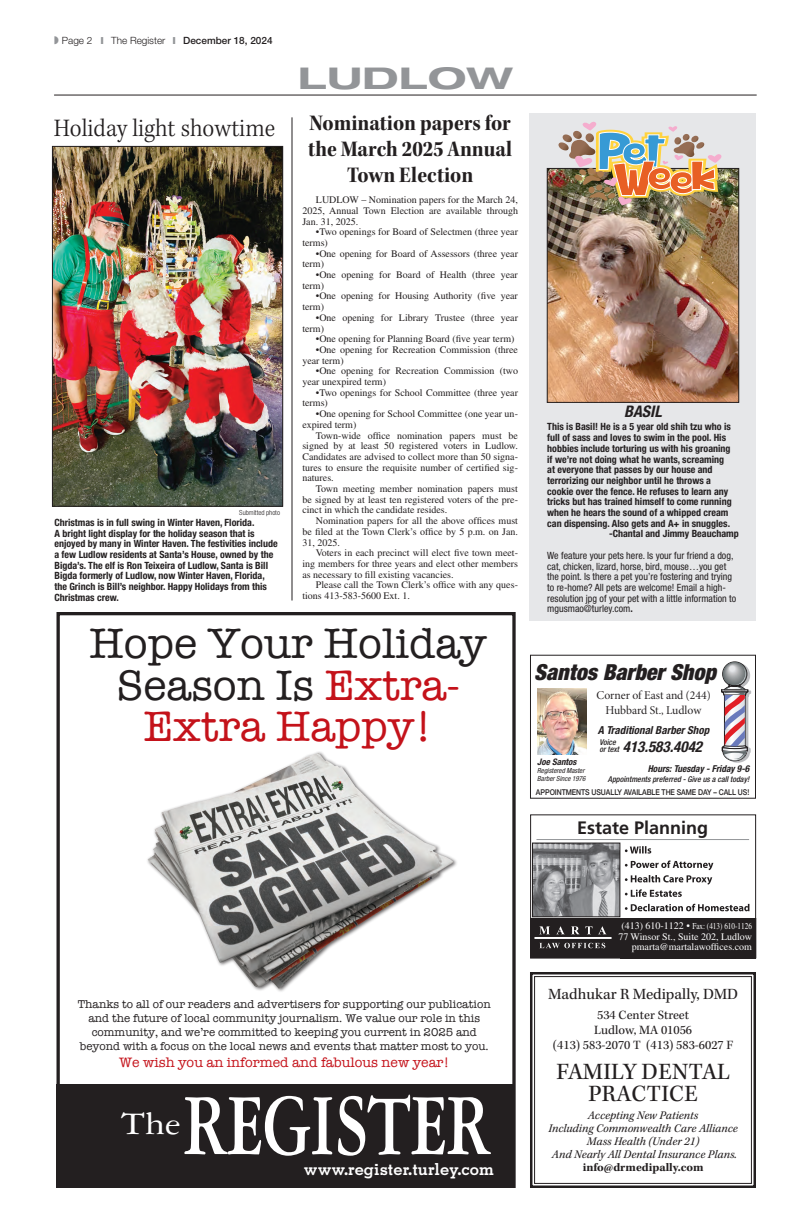
<style>
.page{position:relative;width:810px;height:1224px;background:#fff}
.page>*{position:absolute;margin:0;border:0;box-sizing:border-box;transform-origin:0 0}
.t1{font:700 92.9px "Garamond 3 LT Std";letter-spacing:-.01em;color:#fff;scale:.71 1}
.t2{font:43.8px/41.4px "American Typewriter";color:#231f20;text-align:center}
.t3{font:34.4px "Garamond 3 LT Std";color:#fff;scale:1.16 1}
.t4{font:700 expanded 30px "Helvetica Neue LT Std";color:#939598;scale:1.35 1}
.lr_-_brief_headline2{font:26px "Kepler Std Light Scn";color:#231f20}
.t5{font:24px/22px "Kepler Std";letter-spacing:.01em;color:#231f20;text-align:center}
.lr_-_brief_headline2-2{font:23px/26px "Kepler Std Bold Scn Subh";color:#231f20;text-align:center}
.t6{font:italic 900 condensed 22.1px "Helvetica Neue LT Std";color:#231f20}
.t7{font:700 18px "Frutiger LT Std";color:#231f20}
.t8{font:700 16.6px "Memphis LT Std";color:#fff}
.t9{font:16px "Kepler Std";color:#231f20}
.lr_-_cutline{font:italic 700 condensed 16px "Helvetica Neue LT Std";color:#231f20}
.t10{font:italic 700 condensed 15px "Helvetica Neue LT Std";color:#231f20}
.t11{font:14.1px "American Typewriter";color:#c4121a}
.t12{font:13px/15px "Kepler Std";color:#231f20;text-align:center}
.t13{font:italic 12px/13px "Kepler Std";color:#231f20;text-align:center}
.t14{font:12px/14.4px "Minion Pro Subh";letter-spacing:-.005em;color:#231f20;text-align:center}
.t15{font:11.6px/14.1px "American Typewriter";color:#231f20;text-align:center}
.t16{font:italic 700 condensed 11px "Helvetica Neue LT Std";color:#231f20}
.lr_-_body_text{font:10px/10.7px "Times LT Std";color:#231f20}
.lr_-_cutline-2{font:700 condensed 10px/10.7px "Helvetica Neue LT Std";color:#231f20}
.lr_-_cutline-3{font:condensed 10px/10.7px "Helvetica Neue LT Std";color:#231f20}
.t17{font:10px/10px "Times LT Std";color:#fff;text-align:right}
.t18{font:300 10px "Helvetica Neue LT Std";color:#231f20}
.t19{font:italic 700 condensed 9.5px "Helvetica Neue LT Std";color:#231f20}
.t20{font:9px "Times LT Std";color:#fff;scale:.8 1}
.t21{font:italic 700 condensed 9px "Helvetica Neue LT Std";color:#231f20}
.t22{font:500 8px/13px "Helvetica Neue LT Std";letter-spacing:-.01em;color:#231f20;text-align:right;scale:.87 1}
.t23{font:italic 500 condensed 8px/7px "Helvetica Neue LT Std";color:#231f20}
.t24{font:italic condensed 7px/8.4px "Helvetica Neue LT Std";color:#231f20}
.lr_-_photo_credit{font:300 condensed 7px "Helvetica Neue LT Std";color:#231f20}
.s1{color:#939598}
.s2{font-weight:500}
.s3{color:#c4121a}
.s4{font-weight:700}
.s5{font-style:italic;font-stretch:condensed}
.s6{font-size:10px}
.s7{font-weight:700;font-style:normal}
</style>
<div class="page">
<hr style="left:54px;top:95px;width:702px;height:1px;background:#231f20">
<div style="left:530px;top:114px;width:226px;height:507px;background:#e6e7e9"></div>
<img style="left:549px;top:170px;width:188px;height:231px">
<div style="left:547px;top:168px;width:192px;height:235px;border:1px solid #231f20"></div>
<div style="left:57px;top:612px;width:459px;height:576px;border:3px solid #231f20"></div>
<div style="left:145px;top:751px;width:313px;height:242px;background:#231f20;opacity:.75"></div>
<img style="left:256px;top:753px;width:62px;height:29px">
<div style="left:56px;top:1084px;width:460px;height:104px;background:#231f20"></div>
<img style="left:537px;top:689px;width:49px;height:66px">
<svg style="left:721px;top:661px;width:30px;height:102px"></svg>
<div style="left:530px;top:655px;width:226px;height:144px;border:1px solid #231f20"></div>
<svg style="left:530px;top:972px;width:226px;height:216px"></svg>
<div style="left:534px;top:976px;width:218px;height:208px;border:1px solid #231f20"></div>
<hr style="left:536px;top:839px;width:213px;height:1px;background:#939598">
<svg style="left:530px;top:844px;width:226px;height:114px"></svg>
<hr style="left:534px;top:937px;width:78px;height:2px;background:#fff">
<div style="left:620px;top:920px;width:136px;height:38px;background:#231f20"></div>
<img style="left:558px;top:121px;width:167px;height:84px">
<img style="left:54px;top:148px;width:227px;height:357px">
<div style="left:52px;top:146px;width:231px;height:361px;border:1px solid #231f20"></div>
<hr style="left:292px;top:117px;width:1px;height:484px;background:#231f20">
<p class="t18" style="left:54px;top:35px;width:220px"><span class="s1">◗</span> Page 2 <span class="s1">❙</span> The Register <span class="s1">❙</span> <span class="s2">December 18, 2024</span></p>
<p class="t4" style="left:298px;top:60px;width:161px">LUDLOW</p>
<p class="lr_-_brief_headline2" style="left:54px;top:113px;width:223px">Holiday light showtime</p>
<p class="lr_-_brief_headline2-2" style="left:308px;top:110px;width:205px">Nomination papers for the March 2025 Annual<br>Town Election</p>
<p class="lr_-_body_text" style="left:302px;top:194px;width:217px;text-align:justify;text-indent:14px">LUDLOW – Nomination papers for the March 24, 2025, Annual Town Election are available through Jan. 31, 2025.</p>
<p class="lr_-_body_text" style="left:302px;top:227px;width:217px;text-indent:14px">•Two openings for Board of Selectmen (three year terms)</p>
<p class="lr_-_body_text" style="left:302px;top:248px;width:217px;text-indent:14px">•One opening for Board of Assessors (three year term)</p>
<p class="lr_-_body_text" style="left:302px;top:269px;width:217px;text-indent:14px">•One opening for Board of Health (three year term)</p>
<p class="lr_-_body_text" style="left:302px;top:291px;width:217px;text-indent:14px">•One opening for Housing Authority (five year term)</p>
<p class="lr_-_body_text" style="left:302px;top:312px;width:217px;text-indent:14px">•One opening for Library Trustee (three year term)</p>
<p class="lr_-_body_text" style="left:316px;top:334px;width:200px">•One opening for Planning Board (five year term)</p>
<p class="lr_-_body_text" style="left:302px;top:344px;width:217px;text-indent:14px">•One opening for Recreation Commission (three year term)</p>
<p class="lr_-_body_text" style="left:302px;top:366px;width:217px;text-indent:14px">•One opening for Recreation Commission (two year unexpired term)</p>
<p class="lr_-_body_text" style="left:302px;top:387px;width:217px;text-indent:14px">•Two openings for School Committee (three year terms)</p>
<p class="lr_-_body_text" style="left:302px;top:408px;width:217px;text-indent:13px">•One opening for School Committee (one year un&shy;expired term)</p>
<p class="lr_-_body_text" style="left:302px;top:430px;width:217px;text-align:justify;text-indent:14px">Town-wide office nomination papers must be signed by at least 50 registered voters in Ludlow.<br>Candidates are advised to collect more than 50 signa&shy;tures to ensure the requisite number of certified sig&shy;natures.</p>
<p class="lr_-_body_text" style="left:302px;top:483px;width:217px;text-align:justify;text-indent:14px">Town meeting member nomination papers must be signed by at least ten registered voters of the pre&shy;cinct in which the candidate resides.</p>
<p class="lr_-_body_text" style="left:302px;top:515px;width:217px;text-align:justify;text-indent:14px">Nomination papers for all the above offices must be filed at the Town Clerk’s office by 5 p.m. on Jan.<br>31, 2025.</p>
<p class="lr_-_body_text" style="left:302px;top:548px;width:217px;text-align:justify;text-indent:14px">Voters in each precinct will elect five town meet&shy;ing members for three years and elect other members as necessary to fill existing vacancies.</p>
<p class="lr_-_body_text" style="left:302px;top:580px;width:217px;text-indent:13px">Please call the Town Clerk’s office with any ques&shy;tions 413-583-5600 Ext. 1.</p>
<p class="lr_-_photo_credit" style="left:239px;top:509px;width:42px">Submitted photo</p>
<p class="lr_-_cutline-2" style="left:54px;top:517px;width:225px">Christmas is in full swing in Winter Haven, Florida.<br>A bright light display for the holiday season that is enjoyed by many in Winter Haven. The festivities include a few Ludlow residents at Santa’s House, owned by the Bigda’s. The elf is Ron Teixeira of Ludlow, Santa is Bill Bigda formerly of Ludlow, now Winter Haven, Florida, the Grinch is Bill’s neighbor. Happy Holidays from this Christmas crew.</p>
<p class="t2" style="left:90px;top:621px;width:399px">Hope Your Holiday<br>Season Is <span class="s3">Extra-<br>Extra Happy!</span></p>
<p class="lr_-_cutline" style="left:624px;top:402px;width:39px">BASIL</p>
<p class="lr_-_cutline-2" style="left:547px;top:421px;width:186px">This is Basil! He is a 5 year old shih tzu who is full of sass and loves to swim in the pool. His hobbies include torturing us with his groaning if we’re not doing what he wants, screaming at everyone that passes by our house and terrorizing our neighbor until he throws a cookie over the fence. He refuses to learn any tricks but has trained himself to come running when he hears the sound of a whipped cream can dispensing. Also gets and A+ in snuggles.</p>
<p class="lr_-_cutline-2" style="left:609px;top:528px;width:131px">-Chantal and Jimmy Beauchamp</p>
<p class="lr_-_cutline-3" style="left:547px;top:550px;width:191px">We feature your pets here. Is your fur friend a dog, cat, chicken, lizard, horse, bird, mouse…you get the point. Is there a pet you’re fostering and trying to re-home? All pets are welcome! Email a high&shy;resolution jpg of your pet with a little information to mgusmao@turley.com<span class="s4">.</span></p>
<p class="t6" style="left:534px;top:658px;width:183px">Santos Barber Shop</p>
<p class="t14" style="left:596px;top:689px;width:116px">Corner of East and (244)<br>Hubbard St., Ludlow</p>
<p class="t16" style="left:598px;top:723px;width:113px">A Traditional Barber Shop</p>
<p class="t10" style="left:623px;top:738px;width:81px">413.583.4042</p>
<p class="t21" style="left:537px;top:756px;width:41px">Joe Santos</p>
<p class="t24" style="left:537px;top:766px;width:50px">Registered Master<br>Barber Since 1976</p>
<p class="t19" style="left:648px;top:763px;width:103px">Hours: Tuesday - Friday 9-6</p>
<p class="t23" style="left:599px;top:739px;width:21px">Voice or text</p>
<p class="t22" style="left:536px;top:772px;width:247px"><span class="s5">Appointments preferred - Give us a call today!<br></span>APPOINTMENTS USUALLY AVAILABLE THE SAME DAY – CALL US!</p>
<p class="t7" style="left:577px;top:817px;width:133px">Estate Planning</p>
<p class="t15" style="left:78px;top:996px;width:414px">Thanks to all of our readers and advertisers for supporting our publication and the future of local community journalism. We value our role in this community, and we’re committed to keeping you current in 2025 and beyond with a focus on the local news and events that matter most to you.</p>
<p class="t11" style="left:119px;top:1052px;width:332px">We wish you an informed and fabulous new year!</p>
<p class="t1" style="left:184px;top:1075px;width:434px">REGISTER</p>
<p class="t8" style="left:304px;top:1158px;width:191px">www.register.turley.com</p>
<p class="t3" style="left:121px;top:1105px;width:53px">The</p>
<p class="t20" style="left:621px;top:921px;width:165px"><span class="s6">(413) 610-1122 •</span> Fax: (413) 610-1126</p>
<p class="t17" style="left:618px;top:932px;width:135px">77 Winsor St., Suite 202, Ludlow pmarta@martalawoffices.com</p>
<p class="t9" style="left:548px;top:985px;width:191px">Madhukar R Medipally, DMD</p>
<p class="t12" style="left:553px;top:1008px;width:182px">534 Center Street<br>Ludlow, MA 01056<br>(413) 583-2070 T (413) 583-6027 F</p>
<p class="t5" style="left:556px;top:1061px;width:175px">FAMILY DENTAL<br>PRACTICE</p>
<p class="t13" style="left:548px;top:1109px;width:191px">Accepting New Patients<br>Including Commonwealth Care Alliance<br>Mass Health (Under 21)<br>And Nearly All Dental Insurance Plans. <span class="s7">info@drmedipally.com</span></p>
</div>
